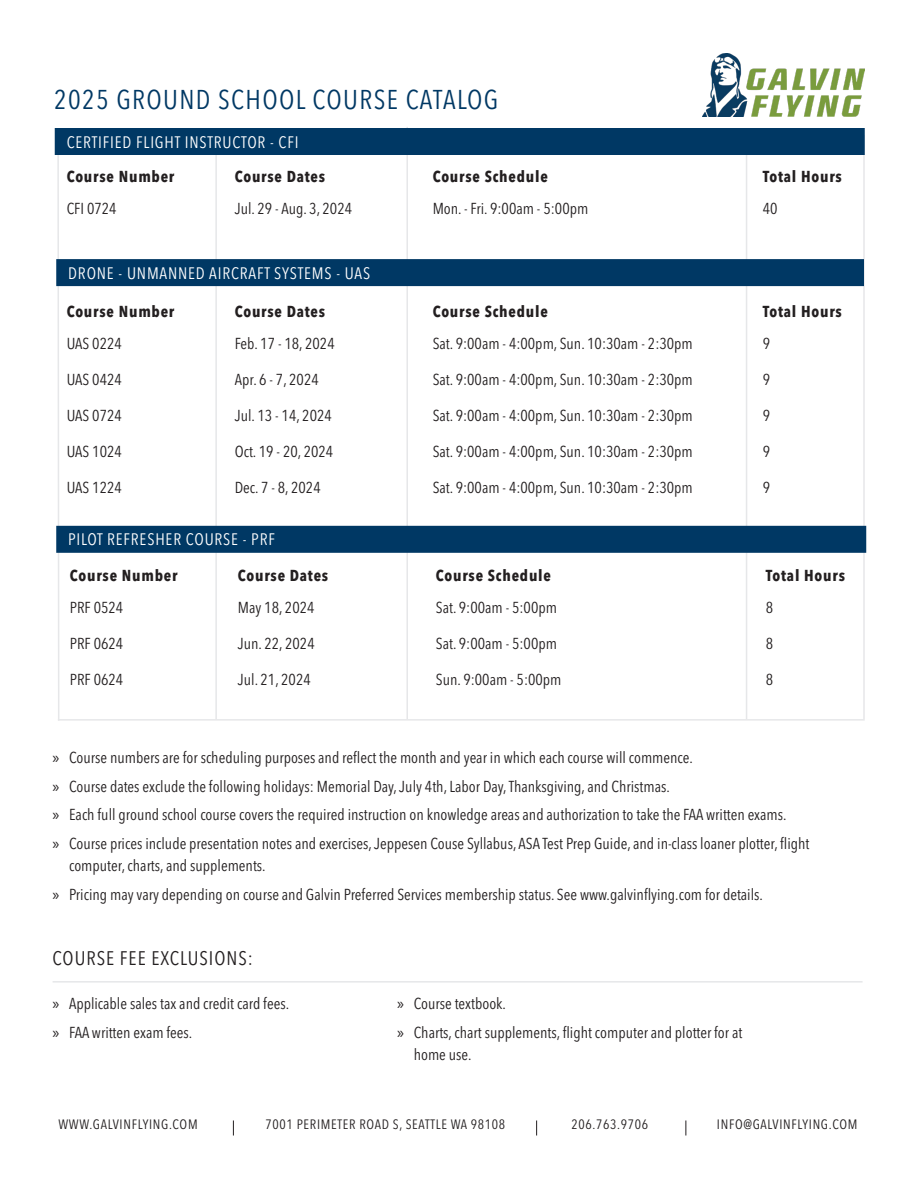
<style>
.page{position:relative;width:918px;height:1188px;background:#fff}
.page>*{position:absolute;margin:0;border:0;box-sizing:border-box;transform-origin:0 0}
.t1{font:condensed 27px "Avenir Next LT Pro";letter-spacing:.05em;color:#003864}
.t2{font:condensed 19.5px "Avenir Next LT Pro";letter-spacing:.05em;color:#231f20}
.t3{font:condensed 16.5px "Avenir Next LT Pro";letter-spacing:.05em;color:#fff}
.t4{font:condensed 15.75px/22.5px "Avenir Next LT Pro";color:#231f20}
.t5{font:700 condensed 15.75px "Avenir Next LT Pro";letter-spacing:.05em;color:#231f20}
.t6{font:condensed 13.5px "Avenir Next LT Pro";letter-spacing:.05em;color:#231f20}
.s1{font-family:"Myriad Pro";font-stretch:normal;font-size:16.5px}
</style>
<div class="page">
<img style="left:703px;top:54px;width:161px;height:63px">
<svg style="left:233px;top:1120px;width:1px;height:16px"></svg>
<svg style="left:536px;top:1120px;width:1px;height:16px"></svg>
<svg style="left:686px;top:1120px;width:1px;height:16px"></svg>
<svg style="left:57px;top:155px;width:3px;height:564px"></svg>
<hr style="left:215px;top:135px;width:2px;height:584px;background:#e6e7e9">
<hr style="left:406px;top:127px;width:2px;height:592px;background:#e6e7e9">
<hr style="left:746px;top:135px;width:1px;height:584px;background:#e6e7e9">
<hr style="left:863px;top:135px;width:2px;height:584px;background:#e6e7e9">
<hr style="left:58px;top:719px;width:807px;height:2px;background:#e6e7e9">
<div style="left:55px;top:128px;width:810px;height:27px;background:#003864"></div>
<div style="left:56px;top:259px;width:808px;height:27px;background:#003864"></div>
<hr style="left:53px;top:981px;width:810px;height:2px;background:#e6e7e9">
<div style="left:56px;top:526px;width:810px;height:27px;background:#003864"></div>
<p class="t1" style="left:54px;top:83px;width:446px">2025 GROUND SCHOOL COURSE CATALOG</p>
<p class="t3" style="left:67px;top:132px;width:233px">CERTIFIED FLIGHT INSTRUCTOR - CFI</p>
<p class="t5" style="left:67px;top:167px;width:109px">Course Number</p>
<p class="t5" style="left:235px;top:167px;width:92px">Course Dates</p>
<p class="t5" style="left:433px;top:167px;width:117px">Course Schedule</p>
<p class="t5" style="left:763px;top:167px;width:81px">Total Hours</p>
<p class="t4" style="left:67px;top:197px;width:51px">CFI 0724</p>
<p class="t4" style="left:235px;top:197px;width:119px">Jul. 29 - Aug. 3, 2024</p>
<p class="t4" style="left:433px;top:197px;width:157px">Mon. - Fri. 9:00am - 5:00pm</p>
<p class="t4" style="left:763px;top:197px;width:16px">40</p>
<p class="t3" style="left:68px;top:263px;width:303px">DRONE - UNMANNED AIRCRAFT SYSTEMS - UAS</p>
<p class="t5" style="left:67px;top:302px;width:109px">Course Number</p>
<p class="t5" style="left:235px;top:302px;width:92px">Course Dates</p>
<p class="t5" style="left:433px;top:302px;width:117px">Course Schedule</p>
<p class="t5" style="left:763px;top:302px;width:81px">Total Hours</p>
<p class="t4" style="left:67px;top:332px;width:57px">UAS 0224</p>
<p class="t4" style="left:235px;top:332px;width:101px">Feb. 17 - 18, 2024</p>
<p class="t4" style="left:433px;top:332px;width:262px">Sat. 9:00am - 4:00pm, Sun. 10:30am - 2:30pm</p>
<p class="t4" style="left:763px;top:332px;width:9px">9</p>
<p class="t4" style="left:67px;top:368px;width:57px">UAS 0424</p>
<p class="t4" style="left:235px;top:368px;width:86px">Apr. 6 - 7, 2024</p>
<p class="t4" style="left:433px;top:368px;width:262px">Sat. 9:00am - 4:00pm, Sun. 10:30am - 2:30pm</p>
<p class="t4" style="left:763px;top:368px;width:9px">9</p>
<p class="t4" style="left:67px;top:404px;width:57px">UAS 0724</p>
<p class="t4" style="left:235px;top:404px;width:99px">Jul. 13 - 14, 2024</p>
<p class="t4" style="left:433px;top:404px;width:262px">Sat. 9:00am - 4:00pm, Sun. 10:30am - 2:30pm</p>
<p class="t4" style="left:763px;top:404px;width:9px">9</p>
<p class="t4" style="left:67px;top:440px;width:57px">UAS 1024</p>
<p class="t4" style="left:235px;top:440px;width:100px">Oct. 19 - 20, 2024</p>
<p class="t4" style="left:433px;top:440px;width:262px">Sat. 9:00am - 4:00pm, Sun. 10:30am - 2:30pm</p>
<p class="t4" style="left:763px;top:440px;width:9px">9</p>
<p class="t4" style="left:67px;top:476px;width:57px">UAS 1224</p>
<p class="t4" style="left:235px;top:476px;width:87px">Dec. 7 - 8, 2024</p>
<p class="t4" style="left:433px;top:476px;width:262px">Sat. 9:00am - 4:00pm, Sun. 10:30am - 2:30pm</p>
<p class="t4" style="left:763px;top:476px;width:9px">9</p>
<p class="t3" style="left:68px;top:530px;width:208px">PILOT REFRESHER COURSE - PRF</p>
<p class="t5" style="left:70px;top:566px;width:109px">Course Number</p>
<p class="t5" style="left:238px;top:566px;width:92px">Course Dates</p>
<p class="t5" style="left:436px;top:566px;width:117px">Course Schedule</p>
<p class="t5" style="left:766px;top:566px;width:81px">Total Hours</p>
<p class="t4" style="left:70px;top:596px;width:55px">PRF 0524</p>
<p class="t4" style="left:238px;top:596px;width:78px">May 18, 2024</p>
<p class="t4" style="left:436px;top:596px;width:123px">Sat. 9:00am - 5:00pm</p>
<p class="t4" style="left:766px;top:596px;width:9px">8</p>
<p class="t4" style="left:70px;top:632px;width:55px">PRF 0624</p>
<p class="t4" style="left:238px;top:632px;width:78px">Jun. 22, 2024</p>
<p class="t4" style="left:436px;top:632px;width:123px">Sat. 9:00am - 5:00pm</p>
<p class="t4" style="left:766px;top:632px;width:9px">8</p>
<p class="t4" style="left:70px;top:668px;width:55px">PRF 0624</p>
<p class="t4" style="left:238px;top:668px;width:74px">Jul. 21, 2024</p>
<p class="t4" style="left:436px;top:668px;width:127px">Sun. 9:00am - 5:00pm</p>
<p class="t4" style="left:766px;top:668px;width:9px">8</p>
<p class="t4" style="left:53px;top:747px;width:642px"><span class="s1">»</span> Course numbers are for scheduling purposes and reflect the month and year in which each course will commence.</p>
<p class="t4" style="left:53px;top:775px;width:619px"><span class="s1">»</span> Course dates exclude the following holidays: Memorial Day, July 4th, Labor Day, Thanksgiving, and Christmas.</p>
<p class="t4" style="left:53px;top:804px;width:736px"><span class="s1">»</span> Each full ground school course covers the required instruction on knowledge areas and authorization to take the FAA written exams.</p>
<p class="t4" style="left:69px;top:832px;width:742px;text-indent:-16px"><span class="s1">»</span> Course prices include presentation notes and exercises, Jeppesen Couse Syllabus, ASA Test Prep Guide, and in-class loaner plotter, flight computer, charts, and supplements.</p>
<p class="t4" style="left:53px;top:883px;width:712px"><span class="s1">»</span> Pricing may vary depending on course and Galvin Preferred Services membership status. See www.galvinflying.com for details.</p>
<p class="t2" style="left:53px;top:946px;width:202px">COURSE FEE EXCLUSIONS:</p>
<p class="t4" style="left:53px;top:993px;width:238px"><span class="s1">»</span> Applicable sales tax and credit card fees.</p>
<p class="t4" style="left:53px;top:1021px;width:141px"><span class="s1">»</span> FAA written exam fees.</p>
<p class="t4" style="left:397px;top:993px;width:110px"><span class="s1">»</span> Course textbook.</p>
<p class="t4" style="left:414px;top:1021px;width:330px;text-indent:-16px"><span class="s1">»</span> Charts, chart supplements, flight computer and plotter for at home use.</p>
<p class="t6" style="left:58px;top:1116px;width:141px">WWW.GALVINFLYING.COM</p>
<p class="t6" style="left:265px;top:1116px;width:241px">7001 PERIMETER ROAD S, SEATTLE WA 98108</p>
<p class="t6" style="left:571px;top:1116px;width:78px">206.763.9706</p>
<p class="t6" style="left:717px;top:1116px;width:142px">INFO@GALVINFLYING.COM</p>
</div>
